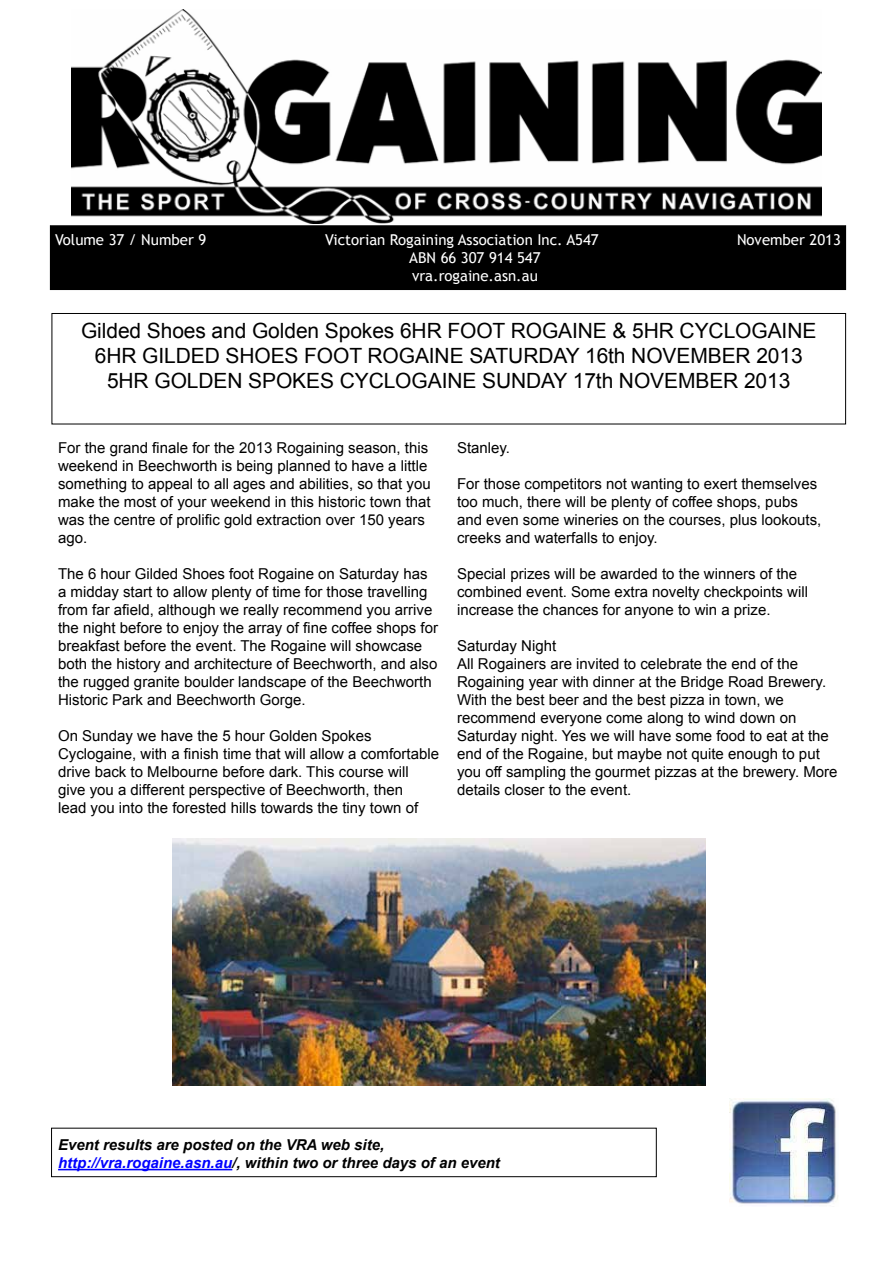
<style>
.page{position:relative;width:893px;height:1263px;background:#fff}
.page>*{position:absolute;margin:0;border:0;box-sizing:border-box;transform-origin:0 0}
.t1{font:21px/25.2px "Arial";letter-spacing:-.005em;color:#000;text-align:center}
.t2{font:15px/18px "Arial";color:#000}
.t3{font:15px/18px "Trebuchet MS";color:#fff}
.t4{font:italic 700 15px/18px "Arial";color:#000}
.s1{color:#00f}
</style>
<div class="page">
<div style="left:50px;top:226px;width:796px;height:64px;background:#000"></div>
<div style="left:50px;top:225px;width:796px;height:65px;border:1px solid #000"></div>
<hr style="left:58px;top:1169px;width:174px;height:1px;background:#00f">
<div style="left:51px;top:1128px;width:605px;height:49px;border:1px solid #000"></div>
<img style="left:729px;top:1098px;width:109px;height:106px">
<img style="left:72px;top:9px;width:749px;height:214px">
<div style="left:52px;top:313px;width:794px;height:111px;border:1px solid #000"></div>
<img style="left:172px;top:839px;width:534px;height:246px">
<p class="t3" style="left:55px;top:231px;width:153px">Volume 37 / Number 9</p>
<p class="t3" style="left:325px;top:231px;width:275px">Victorian Rogaining Association Inc. A547</p>
<p class="t3" style="left:737px;top:231px;width:105px">November 2013</p>
<p class="t3" style="left:409px;top:249px;width:133px">ABN 66 307 914 547 vra.rogaine.asn.au</p>
<h1 class="t1" style="left:81px;top:318px;width:737px">Gilded Shoes and Golden Spokes 6HR FOOT ROGAINE &amp; 5HR CYCLOGAINE<br>6HR GILDED SHOES FOOT ROGAINE SATURDAY 16th NOVEMBER 2013<br>5HR GOLDEN SPOKES CYCLOGAINE SUNDAY 17th NOVEMBER 2013</h1>
<p class="t2" style="left:58px;top:439px;width:374px">For the grand finale for the 2013 Rogaining season, this weekend in Beechworth is being planned to have a little something to appeal to all ages and abilities, so that you make the most of your weekend in this historic town that was the centre of prolific gold extraction over 150 years ago.</p>
<p class="t2" style="left:58px;top:565px;width:381px">The 6 hour Gilded Shoes foot Rogaine on Saturday has a midday start to allow plenty of time for those travelling from far afield, although we really recommend you arrive the night before to enjoy the array of fine coffee shops for breakfast before the event. The Rogaine will showcase both the history and architecture of Beechworth, and also the rugged granite boulder landscape of the Beechworth Historic Park and Beechworth Gorge.</p>
<p class="t2" style="left:58px;top:727px;width:382px">On Sunday we have the 5 hour Golden Spokes Cyclogaine, with a finish time that will allow a comfortable drive back to Melbourne before dark. This course will give you a different perspective of Beechworth, then<br>lead you into the forested hills towards the tiny town of</p>
<p class="t2" style="left:457px;top:439px;width:55px">Stanley.</p>
<p class="t2" style="left:457px;top:475px;width:366px">For those competitors not wanting to exert themselves too much, there will be plenty of coffee shops, pubs and even some wineries on the courses, plus lookouts, creeks and waterfalls to enjoy.</p>
<p class="t2" style="left:457px;top:565px;width:352px">Special prizes will be awarded to the winners of the combined event. Some extra novelty checkpoints will increase the chances for anyone to win a prize.</p>
<p class="t2" style="left:457px;top:637px;width:382px">Saturday Night<br>All Rogainers are invited to celebrate the end of the Rogaining year with dinner at the Bridge Road Brewery.<br>With the best beer and the best pizza in town, we recommend everyone come along to wind down on Saturday night. Yes we will have some food to eat at the end of the Rogaine, but maybe not quite enough to put you off sampling the gourmet pizzas at the brewery. More details closer to the event.</p>
<p class="t4" style="left:58px;top:1136px;width:443px">Event results are posted on the VRA web site, <span class="s1">http://vra.rogaine.asn.au</span>/, within two or three days of an event</p>
</div>
